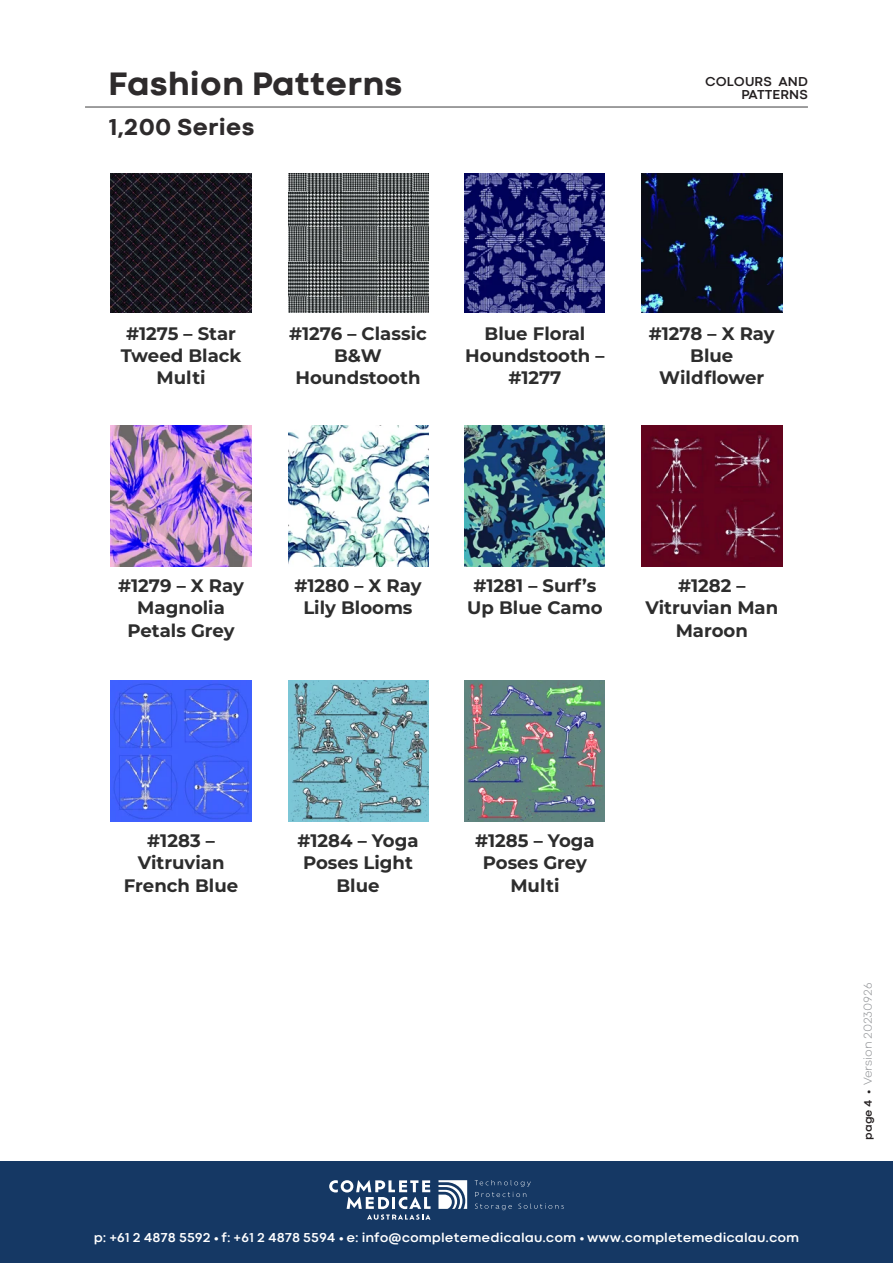
<style>
.page{position:relative;width:893px;height:1263px;background:#fff}
.page>*{position:absolute;margin:0;border:0;box-sizing:border-box;transform-origin:0 0}
.t1{font:800 33.9px "Codec Cold";color:#2e2b2c}
.t2{font:800 24px "Codec Cold";color:#2e2b2c}
.t3{font:700 18.15px/22.4px "Montserrat Roman";color:#2d2d2d;text-align:center}
.t4{font:700 13.5px "Codec Cold";color:#fff}
.t5{font:700 13.5px/13.5px "Codec Cold";letter-spacing:.01em;color:#231f20;text-align:right}
.t6{font:300 12px "Codec Cold";color:#939598}
.s1{font-weight:700;font-size:11.25px;color:#231f20}
</style>
<div class="page">
<div style="left:0;top:1161px;width:893px;height:102px;background:#153864"></div>
<svg style="left:438px;top:1180px;width:29px;height:29px"></svg>
<svg style="left:475px;top:1180px;width:56px;height:17px"></svg>
<svg style="left:475px;top:1203px;width:37px;height:7px"></svg>
<svg style="left:518px;top:1203px;width:46px;height:6px"></svg>
<svg style="left:329px;top:1180px;width:102px;height:40px"></svg>
<hr style="left:85px;top:107px;width:723px;height:1px;background:#3e3e3f">
<img style="left:111px;top:173px;width:140px;height:140px">
<img style="left:288px;top:173px;width:140px;height:140px">
<img style="left:465px;top:173px;width:140px;height:140px">
<img style="left:642px;top:173px;width:140px;height:140px">
<img style="left:111px;top:426px;width:140px;height:140px">
<img style="left:288px;top:426px;width:140px;height:140px">
<img style="left:465px;top:426px;width:140px;height:140px">
<img style="left:642px;top:426px;width:140px;height:140px">
<img style="left:111px;top:681px;width:140px;height:140px">
<img style="left:288px;top:681px;width:140px;height:140px">
<img style="left:465px;top:681px;width:140px;height:140px">
<h1 class="t1" style="left:109px;top:63px;width:295px">Fashion Patterns</h1>
<h2 class="t2" style="left:109px;top:113px;width:147px">1,200 Series</h2>
<p class="t3" style="left:132px;top:68px;width:100px">Green/Tan</p>
<p class="t3" style="left:307px;top:68px;width:104px">Equestrian</p>
<p class="t3" style="left:648px;top:68px;width:129px">Fashion Plaid</p>
<p class="t5" style="left:705px;top:75px;width:104px">COLOURS AND<br>PATTERNS</p>
<p class="t3" style="left:121px;top:321px;width:122px">#1275 – Star<br>Tweed Black<br>Multi</p>
<p class="t3" style="left:289px;top:321px;width:139px">#1276 – Classic<br>B&amp;W<br>Houndstooth</p>
<p class="t3" style="left:465px;top:321px;width:141px">Blue Floral<br>Houndstooth – #1277</p>
<p class="t3" style="left:649px;top:321px;width:127px">#1278 – X Ray<br>Blue<br>Wildflower</p>
<p class="t3" style="left:118px;top:574px;width:127px">#1279 – X Ray<br>Magnolia<br>Petals Grey</p>
<p class="t3" style="left:294px;top:574px;width:129px">#1280 – X Ray<br>Lily Blooms</p>
<p class="t3" style="left:467px;top:574px;width:137px">#1281 – Surf’s<br>Up Blue Camo</p>
<p class="t3" style="left:645px;top:574px;width:134px">#1282 –<br>Vitruvian Man<br>Maroon</p>
<p class="t3" style="left:124px;top:829px;width:116px">#1283 –<br>Vitruvian<br>French Blue</p>
<p class="t3" style="left:297px;top:829px;width:123px">#1284 – Yoga<br>Poses Light<br>Blue</p>
<p class="t3" style="left:475px;top:829px;width:121px">#1285 – Yoga<br>Poses Grey<br>Multi</p>
<p class="t4" style="left:94px;top:1229px;width:707px">p: +61 2 4878 5592 • f: +61 2 4878 5594 • e: info@completemedicalau.com • www.completemedicalau.com</p>
<p class="t6" style="left:861px;top:1140px;width:158px;rotate:-90deg"><span class="s1">page 4 •</span> Version 20230926</p>
</div>
